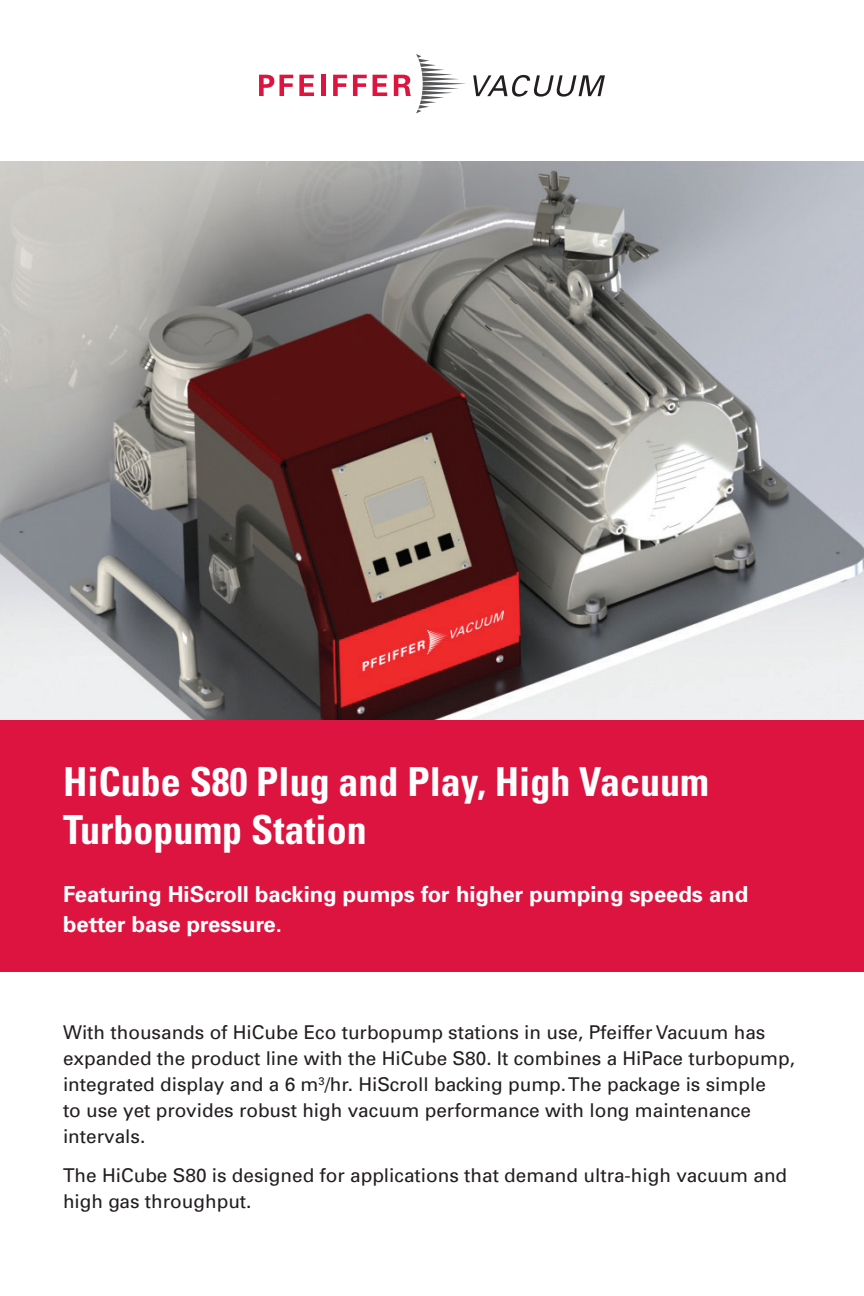
<style>
.page{position:relative;width:864px;height:1296px;background:#fff}
.page>*{position:absolute;margin:0;border:0;box-sizing:border-box;transform-origin:0 0}
.t1{font:700 condensed 40px/48px "Univers";color:#fff}
.t2{font:700 22px/30px "Univers";color:#fff}
.t3{font:19px/26px "Univers";color:#231f20}
</style>
<div class="page">
<div style="left:0;top:720px;width:864px;height:252px;background:#dd1440"></div>
<svg style="left:473px;top:75px;width:132px;height:22px"></svg>
<svg style="left:259px;top:75px;width:34px;height:21px"></svg>
<svg style="left:299px;top:75px;width:15px;height:21px"></svg>
<div style="left:321px;top:75px;width:5px;height:21px;background:#dd1440"></div>
<svg style="left:333px;top:75px;width:14px;height:21px"></svg>
<svg style="left:353px;top:75px;width:14px;height:21px"></svg>
<svg style="left:373px;top:75px;width:14px;height:21px"></svg>
<svg style="left:394px;top:54px;width:72px;height:59px"></svg>
<img style="left:0;top:161px;width:864px;height:559px">
<h1 class="t1" style="left:63px;top:758px;width:647px">HiCube S80 Plug and Play, High Vacuum<br>Turbopump Station</h1>
<p class="t2" style="left:63px;top:878px;width:687px">Featuring HiScroll backing pumps for higher pumping speeds and better base pressure.</p>
<p class="t3" style="left:63px;top:1019px;width:734px">With thousands of HiCube Eco turbopump stations in use, Pfeiffer Vacuum has expanded the product line with the HiCube S80. It combines a HiPace turbopump, integrated display and a 6 m<sup>3</sup>/hr. HiScroll backing pump. The package is simple<br>to use yet provides robust high vacuum performance with long maintenance intervals.</p>
<p class="t3" style="left:63px;top:1162px;width:726px">The HiCube S80 is designed for applications that demand ultra-high vacuum and high gas throughput.</p>
</div>
